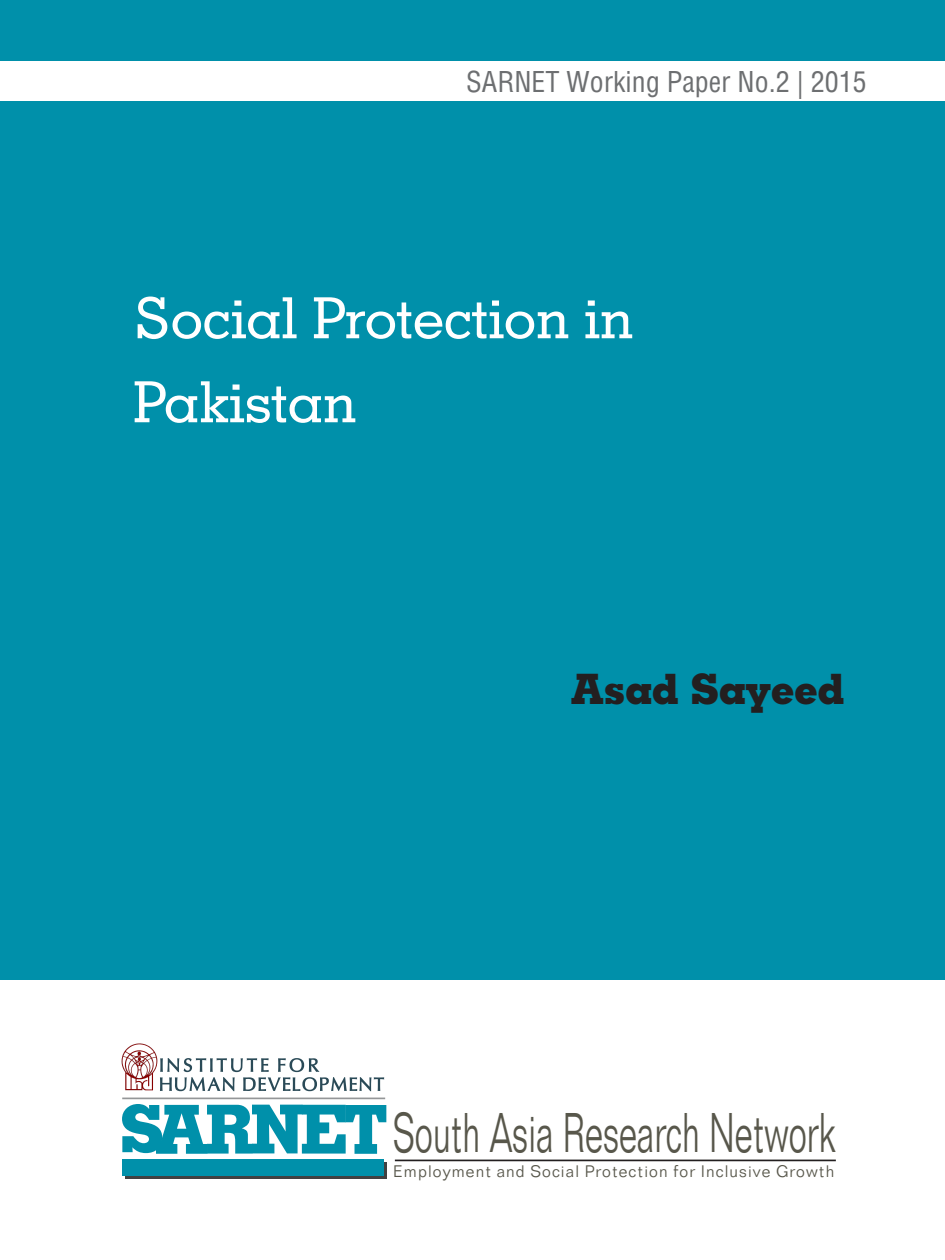
<style>
.page{position:relative;width:945px;height:1260px;background:#fff}
.page>*{position:absolute;margin:0;border:0;box-sizing:border-box;transform-origin:0 0}
.t1{font:700 67.73px "Geometric Slab 703 BT Xtra";color:#0090aa}
.t2{font:500 56.88px/84px "Geometric Slab 703 BT";color:#fff}
.t3{font:300 54.77px "Folio BT";color:#58574b;scale:.62 1}
.t4{font:700 42px "Geometric Slab 703 BT Xtra";color:#231f20}
.t5{font:condensed 28px "Helvetica";color:#6d6f71}
.t6{font:300 16.45px "Folio BT";letter-spacing:.065em;color:#58574b}
.s1{font-size:65.62px}
.s2{font-size:67.9px}
</style>
<div class="page">
<div style="left:0;top:0;width:945px;height:980px;background:#0090aa"></div>
<div style="left:0;top:62px;width:945px;height:39px;background:#fff"></div>
<hr style="left:395px;top:1160px;width:441px;height:1px;background:#231f20">
<div style="left:125px;top:1162px;width:262px;height:17px;background:#414142"></div>
<div style="left:122px;top:1159px;width:262px;height:17px;background:#0090aa"></div>
<svg style="left:121px;top:1043px;width:263px;height:48px"></svg>
<hr style="left:122px;top:1098px;width:263px;height:1px;background:#949698">
<p class="t5" style="left:466px;top:71px;width:402px">SARNET Working Paper No.2 | 2015</p>
<p class="t2" style="left:133px;top:281px;width:501px">Social Protection in<br>Pakistan</p>
<p class="t4" style="left:572px;top:672px;width:274px">Asad Sayeed</p>
<p class="t1" style="left:119px;top:1102px;width:269px"><span class="s1">S</span><span class="s2">A</span>RNET</p>
<p class="t3" style="left:393px;top:1111px;width:716px">South Asia Research Network</p>
<p class="t6" style="left:393px;top:1165px;width:443px">Employment and Social Protection for Inclusive Growth</p>
</div>
